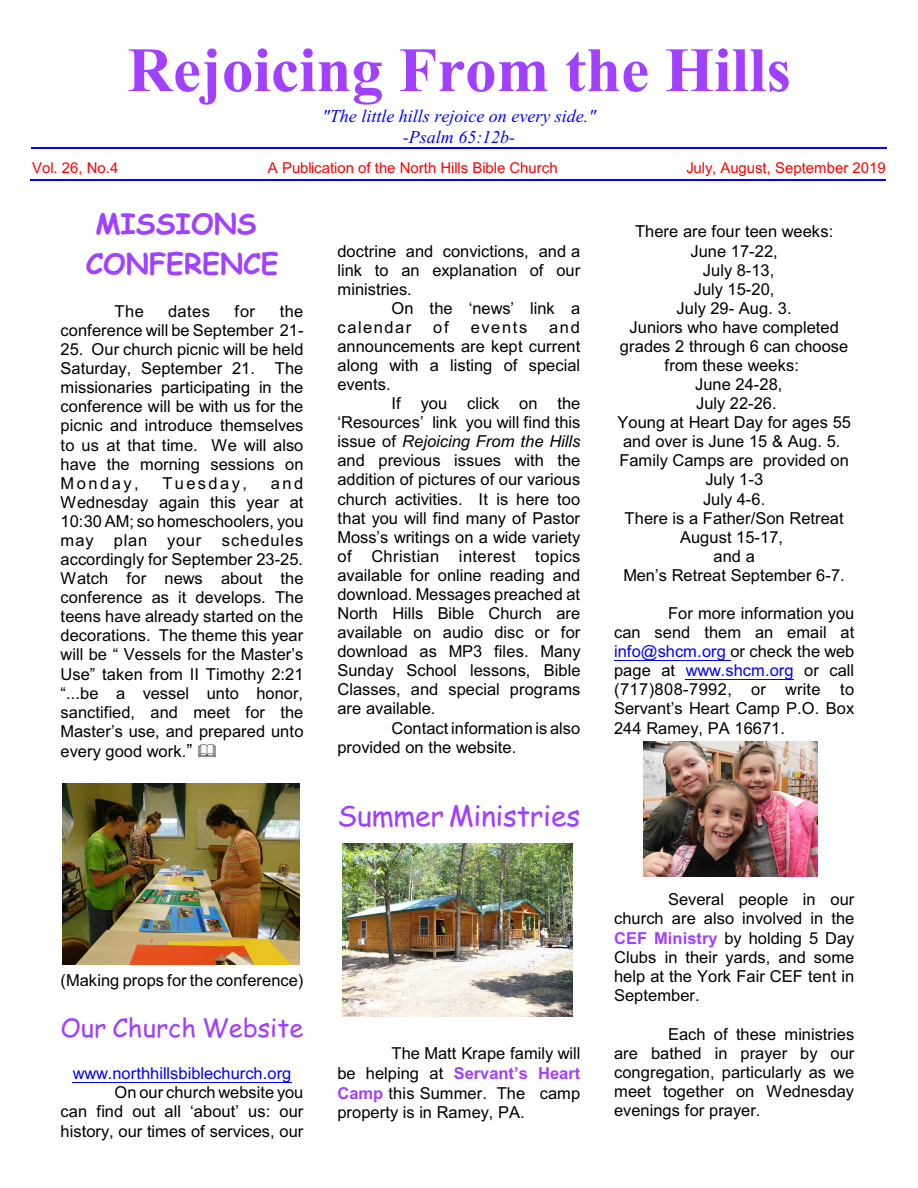
<style>
.page{position:relative;width:918px;height:1188px;background:#fff}
.page>*{position:absolute;margin:0;border:0;box-sizing:border-box;transform-origin:0 0}
.t1{font:700 63px "Times New Roman";color:#a140ff}
.t2{font:700 28.5px/39.8px "Comic Sans MS";color:#a140ff;text-align:center}
.t3{font:28.5px "Comic Sans MS";letter-spacing:-.01em;color:#a140ff}
.t4{font:25.5px "Comic Sans MS";color:#a140ff}
.t5{font:italic 18px/21.3px "Times New Roman";color:#00f;text-align:center}
.t6{font:16.5px/19px "Arial";color:#000;text-align:justify}
.t7{font:16.5px "Arial";color:#00f}
.t8{font:16.5px "Arial";letter-spacing:.145em;color:#000}
.t9{font:15px "Arial";color:#f00}
.s1{color:#00f}
.s2{font-style:italic}
.s3{font-size:18px}
.s4{font-weight:700;color:#a140ff}
</style>
<div class="page">
<img style="left:62px;top:784px;width:238px;height:180px">
<img style="left:644px;top:742px;width:173px;height:135px">
<hr style="left:73px;top:1082px;width:219px;height:1px;background:#00f">
<hr style="left:614px;top:660px;width:116px;height:1px;background:#00f">
<hr style="left:686px;top:679px;width:108px;height:1px;background:#00f">
<hr style="left:31px;top:147px;width:856px;height:1px;background:#00f">
<hr style="left:30px;top:179px;width:855px;height:1px;background:#00f">
<img style="left:343px;top:844px;width:229px;height:173px">
<h1 class="t1" style="left:127px;top:48px;width:665px">Rejoicing From the Hills</h1>
<p class="t5" style="left:322px;top:107px;width:275px">"The little hills rejoice on every side." -Psalm 65:12b-</p>
<p class="t9" style="left:32px;top:162px;width:88px">Vol. 26, No.4</p>
<p class="t9" style="left:268px;top:162px;width:291px">A Publication of the North Hills Bible Church</p>
<p class="t9" style="left:687px;top:162px;width:201px">July, August, September 2019</p>
<h2 class="t2" style="left:86px;top:207px;width:194px">MISSIONS<br>CONFERENCE</h2>
<p class="t6" style="left:115px;top:303px;width:31px">The</p>
<p class="t6" style="left:168px;top:303px;width:44px">dates</p>
<p class="t6" style="left:235px;top:303px;width:22px">for</p>
<p class="t6" style="left:618px;top:224px;width:235px;text-align:center">There are four teen weeks:<br>June 17-22,<br>July 8-13,<br>July 15-20,<br>July 29- Aug. 3.<br>Juniors who have completed grades 2 through 6 can choose from these weeks:<br>June 24-28,<br>July 22-26.<br>Young at Heart Day for ages 55 and over is June 15 &amp; Aug. 5.<br>Family Camps are provided on<br>July 1-3<br>July 4-6.<br>There is a Father/Son Retreat<br>August 15-17,<br>and a<br>Men’s Retreat September 6-7.</p>
<p class="t6" style="left:614px;top:605px;width:242px;text-indent:54px">For more information you can send them an email at <span class="s1">info@shcm.org</span> or check the web page at <span class="s1">www.shcm.org</span> or call (717)808-7992, or write to Servant’s Heart Camp P.O. Box 244 Ramey, PA 16671.</p>
<p class="t6" style="left:338px;top:243px;width:244px">doctrine and convictions, and a link to an explanation of our ministries.</p>
<p class="t6" style="left:338px;top:300px;width:244px;text-indent:54px">On the ‘news’ link a calendar</p>
<p class="t6" style="left:61px;top:303px;width:244px;text-align:right">the<br>conference will be September 21-</p>
<p class="t6" style="left:61px;top:341px;width:244px">25. Our church picnic will be held Saturday, September 21. The missionaries participating in the conference will be with us for the picnic and introduce themselves to us at that time. We will also have the morning sessions on Monday,</p>
<p class="t6" style="left:433px;top:319px;width:17px">of</p>
<p class="t6" style="left:471px;top:319px;width:58px">events</p>
<p class="t6" style="left:338px;top:319px;width:244px;text-indent:212px">and announcements are kept current along with a listing of special events.</p>
<p class="t6" style="left:338px;top:395px;width:245px;text-indent:54px">If you click on the ‘Resources’ link you will find this issue of <span class="s2">Rejoicing From the Hills </span>and previous issues with the addition of pictures of our various church activities. It is here too that you will find many of Pastor Moss’s writings on a wide variety of Christian interest topics available for online reading and download. Messages preached at North Hills Bible Church are available on audio disc or for download as MP3 files. Many Sunday School lessons, Bible Classes, and special programs are available.</p>
<p class="t6" style="left:338px;top:720px;width:244px;text-indent:54px">Contact information is also provided on the website.</p>
<p class="t6" style="left:61px;top:475px;width:244px;text-indent:210px">and Wednesday again this year at 10:30 AM; so homeschoolers, you may plan your</p>
<p class="t8" style="left:162px;top:477px;width:86px">Tuesday,</p>
<p class="t6" style="left:61px;top:532px;width:244px;text-indent:161px">schedules accordingly for September 23-25.<br>Watch for news about the conference as it develops. The teens have already started on the decorations. The theme this year will be “ Vessels for the Master’s Use” taken from II Timothy 2:21 “...be a vessel unto honor, sanctified, and meet for the Master’s use, and prepared unto every good work.<span class="s3">”</span></p>
<p class="t6" style="left:61px;top:973px;width:244px">(Making props for the conference)</p>
<h3 class="t4" style="left:61px;top:1017px;width:244px">Our Church Website</h3>
<p class="t7" style="left:73px;top:1067px;width:220px">www.northhillsbiblechurch.org</p>
<p class="t6" style="left:61px;top:1085px;width:244px;text-indent:54px">On our church website you can find out all ‘about’ us: our history, our times of services, our</p>
<h2 class="t3" style="left:338px;top:803px;width:244px">Summer Ministries</h2>
<p class="t6" style="left:338px;top:1045px;width:245px;line-height:19.5px;text-indent:54px">The Matt Krape family will be helping at <span class="s4">Servant’s Heart Camp</span> this Summer. The camp property is in Ramey, PA.</p>
<p class="t6" style="left:614px;top:891px;width:242px;text-indent:54px">Several people in our church are also involved in the <span class="s4">CEF Ministry</span> by holding 5 Day Clubs in their yards, and some help at the York Fair CEF tent in September.</p>
<p class="t6" style="left:614px;top:1026px;width:242px;text-indent:54px">Each of these ministries are bathed in prayer by our congregation, particularly as we meet together on Wednesday evenings for prayer.</p>
</div>
